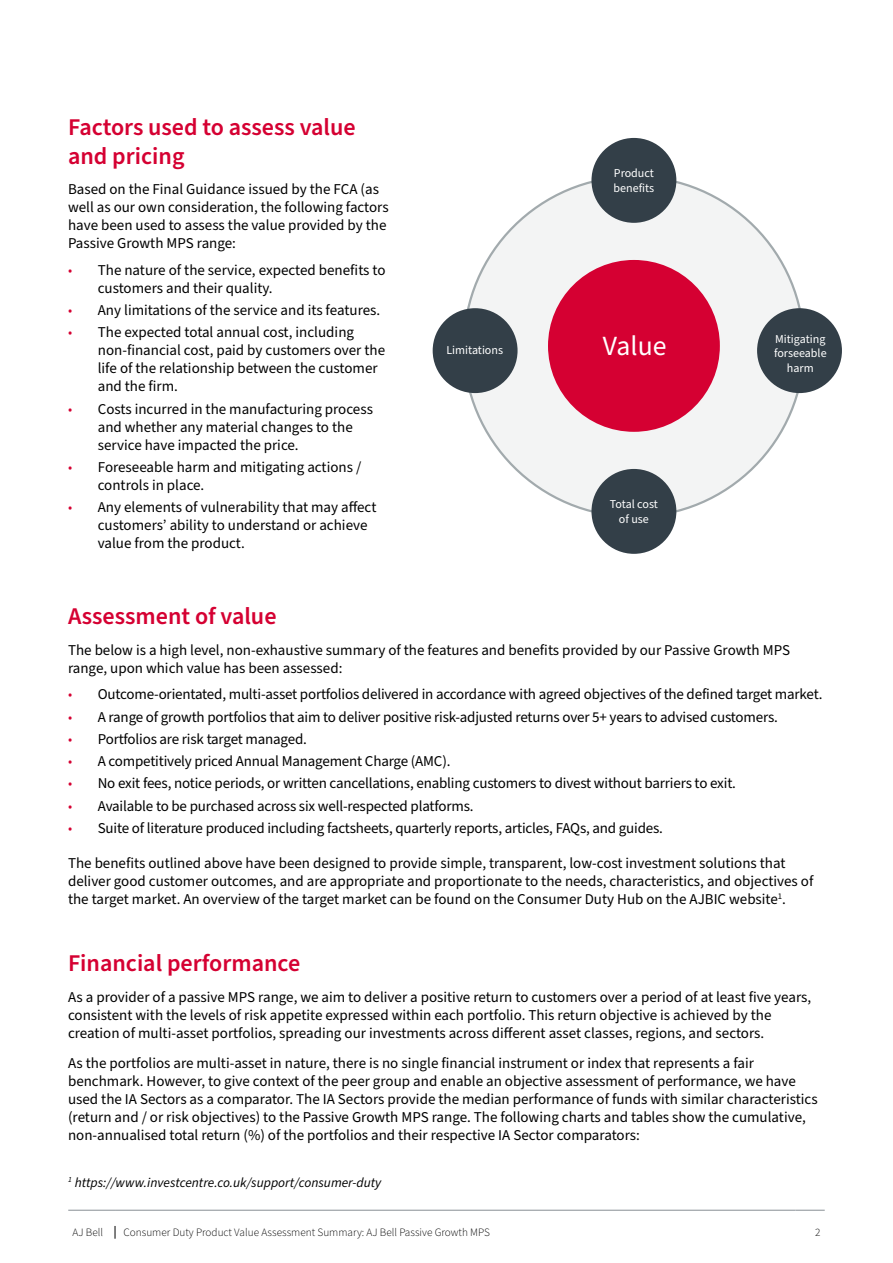
<style>
.page{position:relative;width:893px;height:1263px;background:#fff}
.page>*{position:absolute;margin:0;border:0;box-sizing:border-box;transform-origin:0 0}
.t1{font:27.75px "Source Sans Pro";color:#fff}
.t2{font:600 24px/28.8px "Source Sans Pro";color:#d50032}
.t3{font:15px/18px "Source Sans Pro";color:#000}
.t4{font:italic 13.5px "Source Sans Pro";color:#000}
.t5{font:12px/14.4px "Source Sans Pro";color:#fff;text-align:center}
.t6{font:300 11.25px "Source Sans Pro";color:#000}
.s1{font-weight:300;color:#d50032}
</style>
<div class="page">
<svg style="left:115px;top:1226px;width:1px;height:13px"></svg>
<hr style="left:68px;top:1210px;width:47px;height:1px;background:#888f95">
<hr style="left:115px;top:1210px;width:680px;height:1px;background:#888f95">
<hr style="left:795px;top:1210px;width:30px;height:1px;background:#888f95">
<div style="left:464px;top:177px;width:340px;height:340px;background:#f3f4f4;border-radius:50%"></div>
<div style="left:548px;top:260px;width:172px;height:172px;background:#d50032;border-radius:50%"></div>
<div style="left:591px;top:138px;width:85px;height:85px;background:#333f48;border-radius:50%"></div>
<div style="left:591px;top:469px;width:85px;height:85px;background:#333f48;border-radius:50%"></div>
<div style="left:757px;top:308px;width:85px;height:85px;background:#333f48;border-radius:50%"></div>
<div style="left:433px;top:308px;width:85px;height:85px;background:#333f48;border-radius:50%"></div>
<h2 class="t2" style="left:68px;top:113px;width:289px">Factors used to assess value and pricing</h2>
<p class="t3" style="left:68px;top:181px;width:322px">Based on the Final Guidance issued by the FCA (as well as our own consideration, the following factors have been used to assess the value provided by the Passive Growth MPS range:</p>
<p class="t3" style="left:98px;top:261px;width:289px;text-indent:-30px"><span class="s1">•</span> The nature of the service, expected benefits to customers and their quality.</p>
<p class="t3" style="left:68px;top:302px;width:314px"><span class="s1">•</span> Any limitations of the service and its features.</p>
<p class="t3" style="left:98px;top:324px;width:289px;text-indent:-30px"><span class="s1">•</span> The expected total annual cost, including non-financial cost, paid by customers over the life of the relationship between the customer and the firm.</p>
<p class="t3" style="left:98px;top:400px;width:277px;text-indent:-30px"><span class="s1">•</span> Costs incurred in the manufacturing process and whether any material changes to the service have impacted the price.</p>
<p class="t3" style="left:98px;top:458px;width:265px;text-indent:-30px"><span class="s1">•</span> Foreseeable harm and mitigating actions / controls in place.</p>
<p class="t3" style="left:98px;top:499px;width:280px;text-indent:-30px"><span class="s1">•</span> Any elements of vulnerability that may affect customers’ ability to understand or achieve value from the product.</p>
<p class="t5" style="left:446px;top:343px;width:58px">Limitations</p>
<p class="t5" style="left:614px;top:166px;width:42px;text-align:left">Product benefits</p>
<h1 class="t1" style="left:603px;top:327px;width:65px">Value</h1>
<p class="t5" style="left:610px;top:497px;width:49px">Total cost of use</p>
<p class="t5" style="left:774px;top:332px;width:54px">Mitigating forseeable harm</p>
<h2 class="t2" style="left:68px;top:602px;width:210px">Assessment of value</h2>
<p class="t3" style="left:68px;top:641px;width:723px">The below is a high level, non-exhaustive summary of the features and benefits provided by our Passive Growth MPS range, upon which value has been assessed:</p>
<p class="t3" style="left:68px;top:686px;width:756px"><span class="s1">•</span> Outcome-orientated, multi-asset portfolios delivered in accordance with agreed objectives of the defined target market.</p>
<p class="t3" style="left:68px;top:708px;width:711px"><span class="s1">•</span> A range of growth portfolios that aim to deliver positive risk-adjusted returns over 5+ years to advised customers.</p>
<p class="t3" style="left:68px;top:730px;width:240px"><span class="s1">•</span> Portfolios are risk target managed.</p>
<p class="t3" style="left:68px;top:752px;width:384px"><span class="s1">•</span> A competitively priced Annual Management Charge (AMC).</p>
<p class="t3" style="left:68px;top:775px;width:669px"><span class="s1">•</span> No exit fees, notice periods, or written cancellations, enabling customers to divest without barriers to exit.</p>
<p class="t3" style="left:68px;top:797px;width:407px"><span class="s1">•</span> Available to be purchased across six well-respected platforms.</p>
<p class="t3" style="left:68px;top:819px;width:596px"><span class="s1">•</span> Suite of literature produced including factsheets, quarterly reports, articles, FAQs, and guides.</p>
<p class="t3" style="left:68px;top:854px;width:747px">The benefits outlined above have been designed to provide simple, transparent, low-cost investment solutions that deliver good customer outcomes, and are appropriate and proportionate to the needs, characteristics, and objectives of the target market. An overview of the target market can be found on the Consumer Duty Hub on the AJBIC website<sup>1</sup>.</p>
<h2 class="t2" style="left:68px;top:949px;width:234px">Financial performance</h2>
<p class="t3" style="left:68px;top:988px;width:745px">As a provider of a passive MPS range, we aim to deliver a positive return to customers over a period of at least five years, consistent with the levels of risk appetite expressed within each portfolio. This return objective is achieved by the creation of multi-asset portfolios, spreading our investments across different asset classes, regions, and sectors.</p>
<p class="t3" style="left:68px;top:1055px;width:751px">As the portfolios are multi-asset in nature, there is no single financial instrument or index that represents a fair benchmark. However, to give context of the peer group and enable an objective assessment of performance, we have used the IA Sectors as a comparator. The IA Sectors provide the median performance of funds with similar characteristics (return and / or risk objectives) to the Passive Growth MPS range. The following charts and tables show the cumulative, non-annualised total return (%) of the portfolios and their respective IA Sector comparators:</p>
<p class="t4" style="left:68px;top:1173px;width:315px"><sup>1</sup> https://www.investcentre.co.uk/support/consumer-duty</p>
<p class="t6" style="left:72px;top:1225px;width:32px">AJ Bell</p>
<p class="t6" style="left:124px;top:1225px;width:368px">Consumer Duty Product Value Assessment Summary: AJ Bell Passive Growth MPS</p>
<p class="t6" style="left:815px;top:1225px;width:7px">2</p>
</div>
